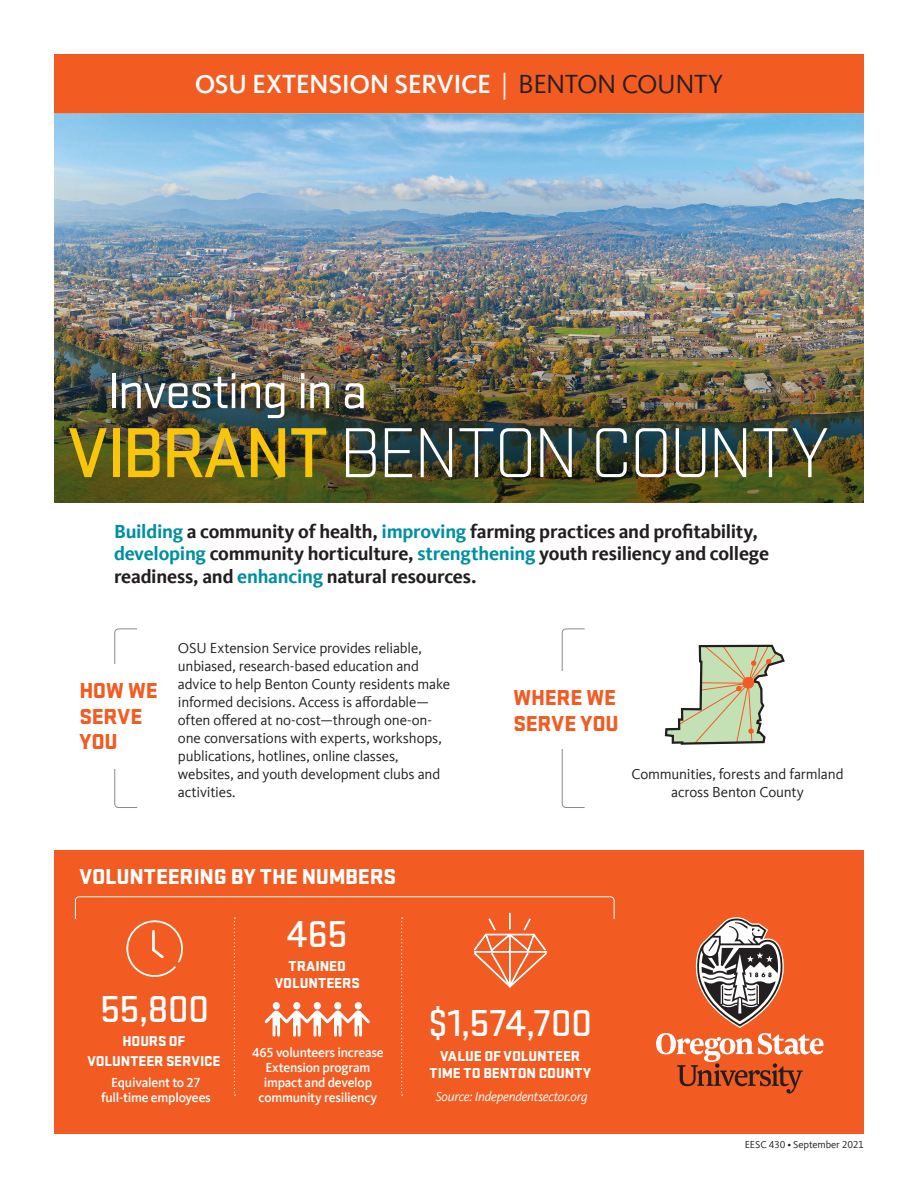
<style>
.page{position:relative;width:918px;height:1188px;background:#fff}
.page>*{position:absolute;margin:0;border:0;box-sizing:border-box;transform-origin:0 0}
.MAIN_TITLE{font:300 73.5px "Stratum 2";letter-spacing:-.04em;color:#fff}
.MAIN_TITLE-2{font:52.5px "Stratum 2";letter-spacing:-.03em;color:#fff}
.Paragraph_Style_1{font:500 39px "Stratum 2";letter-spacing:-.02em;color:#fff}
.Head{font:500 27px "Kievit Offc";letter-spacing:-.02em;color:#fff}
.Subhead{font:900 22.5px/25.5px "Stratum 2";letter-spacing:-.005em;color:#f25b21}
.Subhead-2{font:900 22.5px "Stratum 2";letter-spacing:-.01em;color:#fff}
.Deck{font:700 19.5px/22.5px "Kievit Offc";letter-spacing:-.015em;color:#231f20}
.Body{font:15px/18px "Kievit Offc";letter-spacing:-.015em;color:#231f20}
.t1{font:900 15px/16.5px "Stratum 2";letter-spacing:-.005em;color:#fff;text-align:center}
.Body_centered{font:15px/18px "Kievit Offc";letter-spacing:-.015em;color:#231f20;text-align:center}
.t2{font:900 14.85px "Stratum 2";letter-spacing:-.005em;color:#fff}
.Body_small{font:500 13.5px/15px "Kievit Offc";letter-spacing:-.02em;color:#fff;text-align:center}
.Body_small-2{font:italic 13.5px "Kievit Offc";letter-spacing:-.02em;color:#fff}
.Signature{font:10.5px "Kievit Offc";letter-spacing:-.01em;color:#231f20}
.s1{font-weight:400}
.s2{font-weight:400;color:#231f20}
.s3{font-weight:500;color:#f9c40c}
.s4{color:#008fa1}
</style>
<div class="page">
<div style="left:54px;top:54px;width:810px;height:65px;background:#f25b21"></div>
<div style="left:54px;top:850px;width:810px;height:284px;background:#f25b21"></div>
<svg style="left:664px;top:644px;width:121px;height:101px"></svg>
<svg style="left:114px;top:628px;width:24px;height:180px"></svg>
<svg style="left:561px;top:628px;width:24px;height:180px"></svg>
<div style="left:79px;top:664px;width:95px;height:105px;background:#fff"></div>
<div style="left:513px;top:671px;width:125px;height:77px;background:#fff"></div>
<svg style="left:75px;top:896px;width:540px;height:200px"></svg>
<img style="left:54px;top:114px;width:810px;height:388px">
<svg style="left:656px;top:917px;width:168px;height:176px"></svg>
<p class="Head" style="left:195px;top:68px;width:530px">OSU EXTENSION SERVICE <span class="s1">|</span> <span class="s2">BENTON COUNTY</span></p>
<p class="MAIN_TITLE-2" style="left:107px;top:357px;width:262px">Investing in a</p>
<p class="MAIN_TITLE" style="left:68px;top:408px;width:763px"><span class="s3">VIBRANT</span> BENTON COUNTY</p>
<p class="Deck" style="left:114px;top:520px;width:657px"><span class="s4">Building</span> a community of health, <span class="s4">improving</span> farming practices and profitability, <span class="s4">developing</span> community horticulture, <span class="s4">strengthening</span> youth resiliency and college readiness, and <span class="s4">enhancing</span> natural resources.</p>
<p class="Body" style="left:178px;top:639px;width:274px">OSU Extension Service provides reliable, unbiased, research-based education and advice to help Benton County residents make informed decisions. Access is affordable— often offered at no-cost—through one-on&shy;one conversations with experts, workshops, publications, hotlines, online classes, websites, and youth development clubs and activities.</p>
<p class="Subhead" style="left:79px;top:676px;width:80px">HOW WE<br>SERVE<br>YOU</p>
<p class="Subhead" style="left:513px;top:684px;width:107px">WHERE WE<br>SERVE YOU</p>
<p class="Body_centered" style="left:632px;top:765px;width:214px">Communities, forests and farmland across Benton County</p>
<p class="Subhead-2" style="left:79px;top:860px;width:318px">VOLUNTEERING BY THE NUMBERS</p>
<p class="Paragraph_Style_1" style="left:287px;top:908px;width:62px">465</p>
<p class="t1" style="left:289px;top:956px;width:59px">TRAINED</p>
<p class="t1" style="left:275px;top:974px;width:87px">VOLUNTEERS</p>
<p class="Paragraph_Style_1" style="left:100px;top:983px;width:111px">55,800</p>
<p class="t2" style="left:123px;top:1030px;width:64px">HOURS OF</p>
<p class="t2" style="left:87px;top:1050px;width:135px">VOLUNTEER SERVICE</p>
<p class="Body_small" style="left:101px;top:1075px;width:111px">Equivalent to 27 full-time employees</p>
<p class="Body_small" style="left:252px;top:1045px;width:133px">465 volunteers increase<br>Extension program impact and develop community resiliency</p>
<p class="Paragraph_Style_1" style="left:428px;top:996px;width:166px">$1,574,700</p>
<p class="t1" style="left:430px;top:1047px;width:163px">VALUE OF VOLUNTEER<br>TIME TO BENTON COUNTY</p>
<p class="Body_small-2" style="left:436px;top:1089px;width:153px">Source: Independentsector.org</p>
<p class="Signature" style="left:745px;top:1139px;width:121px">EESC 430 • September 2021</p>
</div>
